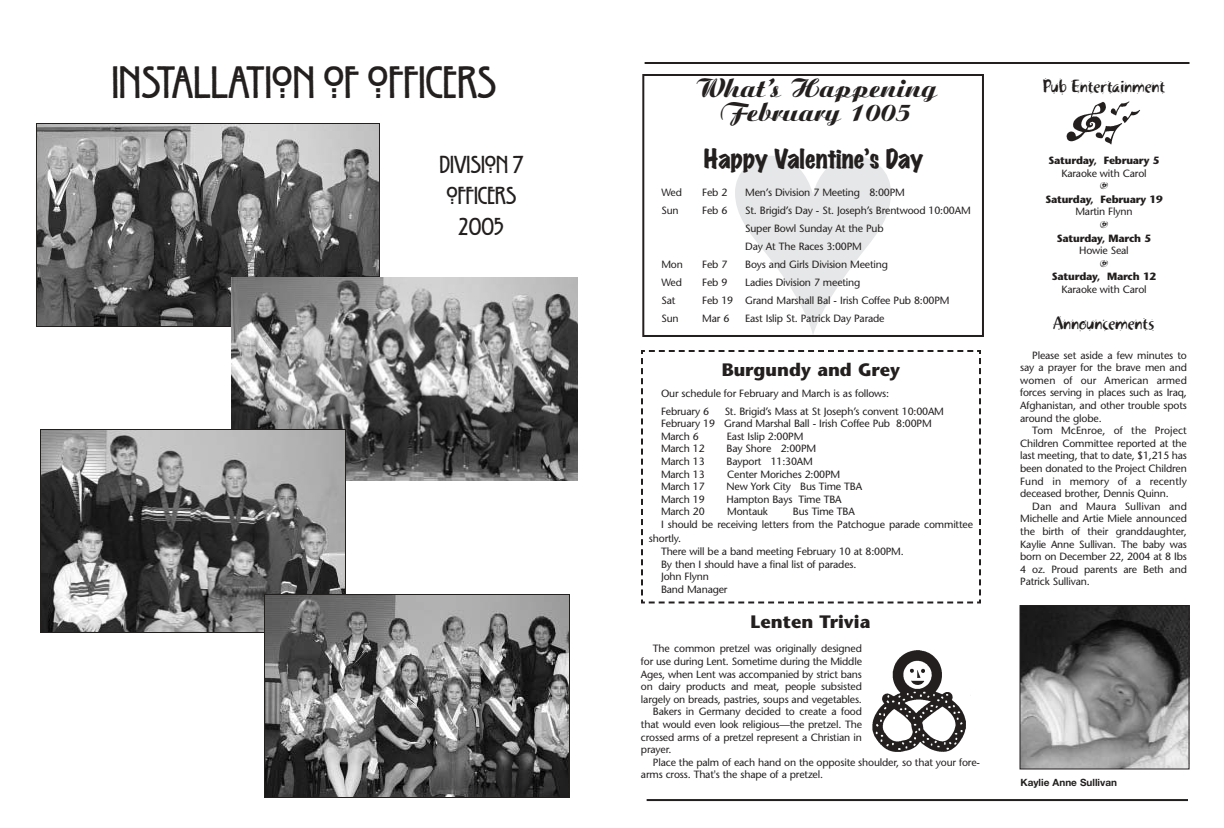
<style>
.page{position:relative;width:1224px;height:828px;background:#fff}
.page>*{position:absolute;margin:0;border:0;box-sizing:border-box;transform-origin:0 0}
.t1{font:48px "Willow Plain";color:#231f1f}
.t2{font:28px/24px "Aristocrat";color:#231f1f;text-align:center}
.t3{font:26px/31.2px "Willow Plain";color:#231f1f;text-align:center}
.t4{font:24px "Marker Felt Wide";color:#231f1f}
.t5{font:18px "Khaki Two";letter-spacing:-.02em;color:#231f1f}
.t6{font:700 18px "Stone Sans";color:#231f1f}
.t7{font:10.5px/12.6px "Stone Sans";letter-spacing:-.015em;color:#231f1f}
.t8{font:700 10.5px "Stone Sans";letter-spacing:-.02em;color:#231f1f}
.t9{font:700 10px "Helvetica Neue";color:#231f1f}
</style>
<div class="page">
<svg style="left:642px;top:62px;width:548px;height:740px"></svg>
<div style="left:1020px;top:78px;width:168px;height:226px;background:#fff"></div>
<img style="left:1066px;top:101px;width:74px;height:44px">
<svg style="left:641px;top:349px;width:341px;height:255px"></svg>
<img style="left:38px;top:125px;width:340px;height:200px">
<div style="left:36px;top:123px;width:344px;height:204px;border:1px solid #231f1f"></div>
<img style="left:232px;top:277px;width:346px;height:204px">
<img style="left:42px;top:431px;width:302px;height:200px">
<div style="left:40px;top:429px;width:306px;height:204px;border:1px solid #231f1f"></div>
<img style="left:266px;top:596px;width:302px;height:200px">
<div style="left:264px;top:594px;width:306px;height:204px;border:1px solid #231f1f"></div>
<div style="left:1019px;top:315px;width:169px;height:470px;background:#fff"></div>
<div style="left:640px;top:613px;width:341px;height:179px;background:#fff"></div>
<img style="left:872px;top:650px;width:94px;height:102px">
<img style="left:1022px;top:607px;width:166px;height:161px">
<div style="left:1020px;top:605px;width:170px;height:165px;border:1px solid #231f1f"></div>
<div style="left:1020px;top:778px;width:171px;height:16px;background:#fff"></div>
<svg style="left:735px;top:156px;width:156px;height:179px"></svg>
<h1 class="t1" style="left:112px;top:54px;width:386px">INSTALLATION OF OFFICERS</h1>
<h3 class="t3" style="left:440px;top:148px;width:85px">DIVISION 7<br>OFFICERS<br>2005</h3>
<h2 class="t2" style="left:695px;top:80px;width:244px">What’s Happening<br>February 1005</h2>
<h3 class="t4" style="left:704px;top:148px;width:221px">Happy Valentine’s Day</h3>
<p class="t7" style="left:661px;top:187px;width:22px">Wed</p>
<p class="t7" style="left:702px;top:187px;width:27px">Feb 2</p>
<p class="t7" style="left:745px;top:187px;width:161px">Men’s Division 7 Meeting 8:00PM</p>
<p class="t7" style="left:661px;top:205px;width:19px">Sun</p>
<p class="t7" style="left:702px;top:205px;width:27px">Feb 6</p>
<p class="t7" style="left:745px;top:202px;width:227px;line-height:18px">St. Brigid’s Day - St. Joseph’s Brentwood 10:00AM<br>Super Bowl Sunday At the Pub<br>Day At The Races 3:00PM</p>
<p class="t7" style="left:661px;top:259px;width:23px">Mon</p>
<p class="t7" style="left:702px;top:259px;width:27px">Feb 7</p>
<p class="t7" style="left:745px;top:259px;width:144px">Boys and Girls Division Meeting</p>
<p class="t7" style="left:661px;top:277px;width:22px">Wed</p>
<p class="t7" style="left:702px;top:277px;width:27px">Feb 9</p>
<p class="t7" style="left:745px;top:277px;width:117px">Ladies Division 7 meeting</p>
<p class="t7" style="left:661px;top:295px;width:15px">Sat</p>
<p class="t7" style="left:702px;top:295px;width:249px">Feb 19 Grand Marshall Bal - Irish Coffee Pub 8:00PM</p>
<p class="t7" style="left:661px;top:313px;width:19px">Sun</p>
<p class="t7" style="left:702px;top:313px;width:29px">Mar 6</p>
<p class="t7" style="left:745px;top:313px;width:141px">East Islip St. Patrick Day Parade</p>
<h3 class="t6" style="left:722px;top:363px;width:180px">Burgundy and Grey</h3>
<p class="t7" style="left:661px;top:386px;width:230px;line-height:17.3px">Our schedule for February and March is as follows:<br>February 6</p>
<p class="t7" style="left:661px;top:406px;width:285px;text-indent:64px">St. Brigid’s Mass at St Joseph’s convent 10:00AM<br>February 19 Grand Marshal Ball - Irish Coffee Pub 8:00PM<br>March 6</p>
<p class="t7" style="left:727px;top:431px;width:78px">East Islip 2:00PM</p>
<p class="t7" style="left:661px;top:444px;width:45px">March 12</p>
<p class="t7" style="left:727px;top:444px;width:91px">Bay Shore 2:00PM</p>
<p class="t7" style="left:661px;top:456px;width:45px">March 13</p>
<p class="t7" style="left:727px;top:456px;width:88px">Bayport 11:30AM</p>
<p class="t7" style="left:661px;top:469px;width:45px">March 13</p>
<p class="t7" style="left:727px;top:469px;width:115px">Center Moriches 2:00PM</p>
<p class="t7" style="left:661px;top:481px;width:45px">March 17</p>
<p class="t7" style="left:727px;top:481px;width:137px">New York City Bus Time TBA</p>
<p class="t7" style="left:661px;top:494px;width:45px">March 19</p>
<p class="t7" style="left:727px;top:494px;width:117px">Hampton Bays Time TBA</p>
<p class="t7" style="left:661px;top:507px;width:45px">March 20</p>
<p class="t7" style="left:727px;top:507px;width:42px">Montauk</p>
<p class="t7" style="left:661px;top:507px;width:313px;text-indent:132px">Bus Time TBA<br>I should be receiving letters from the Patchogue parade committee</p>
<p class="t7" style="left:661px;top:533px;width:244px;text-indent:-12px">shortly.<br>There will be a band meeting February 10 at 8:00PM.<br>By then I should have a final list of parades.<br>John Flynn<br>Band Manager</p>
<h3 class="t6" style="left:751px;top:614px;width:121px">Lenten Trivia</h3>
<p class="t7" style="left:653px;top:644px;width:211px">The common pretzel was originally designed</p>
<p class="t7" style="left:641px;top:656px;width:223px">for use during Lent. Sometime during the Middle</p>
<p class="t7" style="left:641px;top:669px;width:223px">Ages, when Lent was accompanied by strict bans</p>
<p class="t7" style="left:641px;top:681px;width:223px">on dairy products and meat, people subsisted</p>
<p class="t7" style="left:641px;top:694px;width:223px">largely on breads, pastries, soups and vegetables.</p>
<p class="t7" style="left:653px;top:707px;width:211px">Bakers in Germany decided to create a food</p>
<p class="t7" style="left:641px;top:719px;width:223px">that would even look religious—the pretzel. The</p>
<p class="t7" style="left:641px;top:732px;width:223px">crossed arms of a pretzel represent a Christian in</p>
<p class="t7" style="left:641px;top:744px;width:32px">prayer.</p>
<p class="t7" style="left:653px;top:757px;width:328px">Place the palm of each hand on the opposite shoulder, so that your fore-</p>
<p class="t7" style="left:641px;top:770px;width:184px">arms cross. That's the shape of a pretzel.</p>
<h3 class="t5" style="left:1043px;top:79px;width:124px">Pub Entertainment</h3>
<p class="t8" style="left:1049px;top:156px;width:112px">Saturday, February 5</p>
<p class="t7" style="left:1061px;top:168px;width:87px">Karaoke with Carol</p>
<p class="t8" style="left:1045px;top:195px;width:119px">Saturday, February 19</p>
<p class="t7" style="left:1075px;top:207px;width:59px">Martin Flynn</p>
<p class="t8" style="left:1057px;top:234px;width:96px">Saturday, March 5</p>
<p class="t7" style="left:1079px;top:245px;width:51px">Howie Seal</p>
<p class="t8" style="left:1052px;top:273px;width:106px">Saturday, March 12</p>
<p class="t7" style="left:1061px;top:284px;width:87px">Karaoke with Carol</p>
<h3 class="t5" style="left:1053px;top:316px;width:103px">Announcements</h3>
<p class="t7" style="left:1020px;top:350px;width:168px;text-align:justify;text-indent:12px">Please set aside a few minutes to say a prayer for the brave men and women of our American armed forces serving in places such as Iraq, Afghanistan, and other trouble spots around the globe.</p>
<p class="t7" style="left:1020px;top:425px;width:168px;text-align:justify;text-indent:12px">Tom McEnroe, of the Project Children Committee reported at the last meeting, that to date, $1,215 has been donated to the Project Children Fund in memory of a recently deceased brother, Dennis Quinn.</p>
<p class="t7" style="left:1020px;top:501px;width:168px;text-align:justify;text-indent:12px">Dan and Maura Sullivan and Michelle and Artie Miele announced the birth of their granddaughter, Kaylie Anne Sullivan. The baby was born on December 22, 2004 at 8 Ibs 4 oz. Proud parents are Beth and Patrick Sullivan.</p>
<p class="t9" style="left:1020px;top:779px;width:98px">Kaylie Anne Sullivan</p>
</div>
